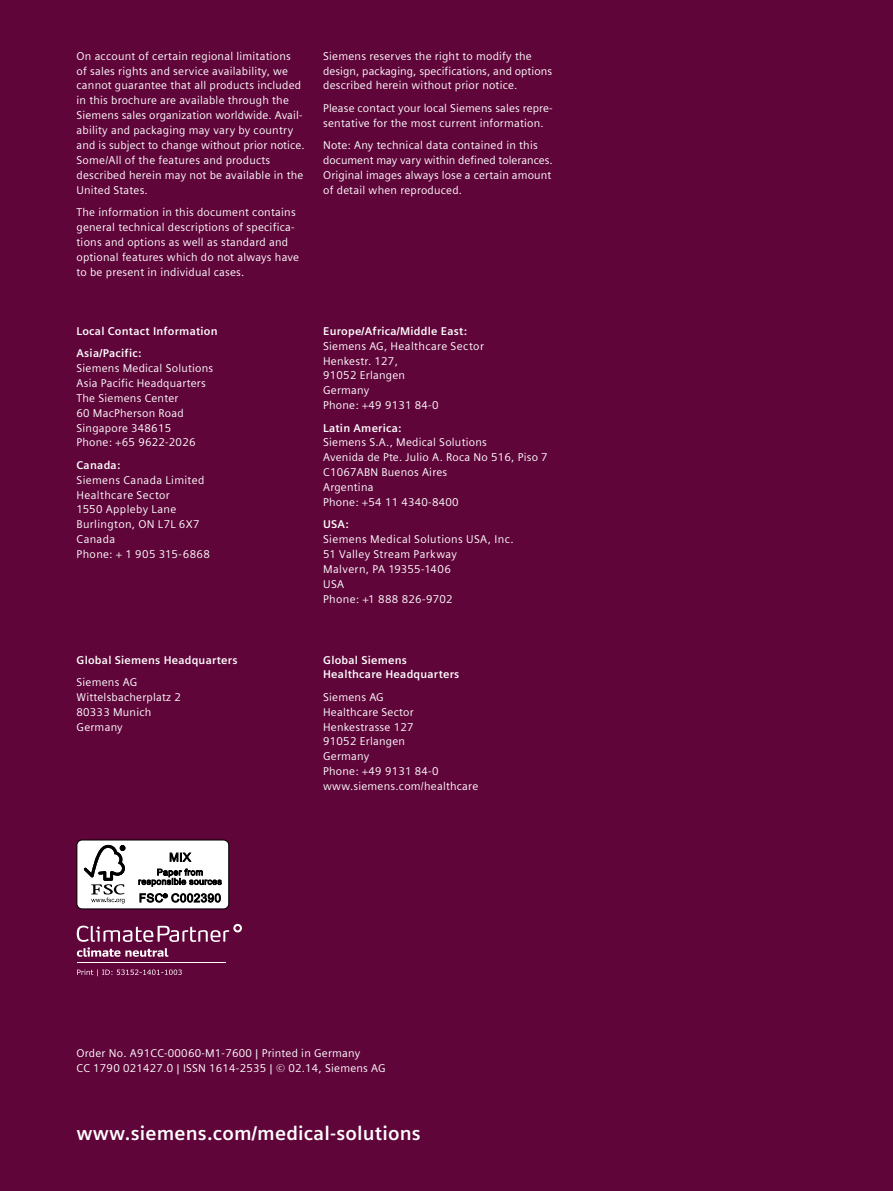
<style>
.page{position:relative;width:893px;height:1191px;background:#60053a}
.page>*{position:absolute;margin:0;border:0;box-sizing:border-box;transform-origin:0 0}
.t1{font:700 19.5px "Siemens Sans";letter-spacing:.01em;color:#fff}
.t2{font:11.25px/14.9px "Siemens Sans";letter-spacing:.02em;color:#fff}
.t3{font:700 11.25px/22.4px "Siemens Sans";letter-spacing:.02em;color:#fff}
</style>
<div class="page">
<div style="left:77px;top:840px;width:152px;height:69px;background:#fff;border-radius:5px"></div>
<div style="left:76px;top:839px;width:153px;height:70px;border:1px solid #000;border-radius:5px"></div>
<svg style="left:84px;top:845px;width:41px;height:58px"></svg>
<svg style="left:170px;top:852px;width:21px;height:10px"></svg>
<svg style="left:138px;top:868px;width:84px;height:18px"></svg>
<svg style="left:139px;top:893px;width:82px;height:9px"></svg>
<hr style="left:77px;top:962px;width:148px;height:1px;background:#fff">
<svg style="left:77px;top:924px;width:165px;height:32px"></svg>
<svg style="left:77px;top:969px;width:105px;height:7px"></svg>
<p class="t2" style="left:77px;top:48px;width:230px">On account of certain regional limitations<br>of sales rights and service availability, we cannot guarantee that all products included in this brochure are available through the Siemens sales organization worldwide. Avail&shy;ability and packaging may vary by country and is subject to change without prior notice.<br>Some/All of the features and products described herein may not be available in the United States.</p>
<p class="t2" style="left:77px;top:205px;width:224px">The information in this document contains general technical descriptions of specifica&shy;tions and options as well as standard and optional features which do not always have to be present in individual cases.</p>
<p class="t3" style="left:77px;top:320px;width:143px">Local Contact Information<br>Asia/Pacific:</p>
<p class="t2" style="left:77px;top:361px;width:138px">Siemens Medical Solutions<br>Asia Pacific Headquarters<br>The Siemens Center<br>60 MacPherson Road<br>Singapore 348615<br>Phone: +65 9622-2026</p>
<p class="t3" style="left:77px;top:454px;width:45px">Canada:</p>
<p class="t2" style="left:77px;top:472px;width:135px">Siemens Canada Limited<br>Healthcare Sector<br>1550 Appleby Lane<br>Burlington, ON L7L 6X7<br>Canada<br>Phone: + 1 905 315-6868</p>
<p class="t2" style="left:323px;top:48px;width:230px">Siemens reserves the right to modify the design, packaging, specifications, and options described herein without prior notice.</p>
<p class="t2" style="left:323px;top:100px;width:231px">Please contact your local Siemens sales repre&shy;sentative for the most current information.</p>
<p class="t2" style="left:323px;top:138px;width:231px">Note: Any technical data contained in this document may vary within defined tolerances.<br>Original images always lose a certain amount of detail when reproduced.</p>
<p class="t3" style="left:323px;top:320px;width:145px">Europe/Africa/Middle East:</p>
<p class="t2" style="left:323px;top:338px;width:162px">Siemens AG, Healthcare Sector<br>Henkestr. 127,<br>91052 Erlangen<br>Germany<br>Phone: +49 9131 84-0</p>
<p class="t3" style="left:323px;top:416px;width:80px">Latin America:</p>
<p class="t2" style="left:323px;top:435px;width:226px">Siemens S.A., Medical Solutions<br>Avenida de Pte. Julio A. Roca No 516, Piso 7<br>C1067ABN Buenos Aires<br>Argentina<br>Phone: +54 11 4340-8400</p>
<p class="t3" style="left:323px;top:513px;width:27px">USA:</p>
<p class="t2" style="left:323px;top:532px;width:192px">Siemens Medical Solutions USA, Inc.<br>51 Valley Stream Parkway<br>Malvern, PA 19355-1406<br>USA<br>Phone: +1 888 826-9702</p>
<p class="t3" style="left:77px;top:648px;width:163px">Global Siemens Headquarters</p>
<p class="t2" style="left:77px;top:674px;width:106px">Siemens AG<br>Wittelsbacherplatz 2<br>80333 Munich<br>Germany</p>
<p class="t3" style="left:323px;top:652px;width:138px;line-height:14.9px">Global Siemens<br>Healthcare Headquarters</p>
<p class="t2" style="left:323px;top:689px;width:157px">Siemens AG<br>Healthcare Sector<br>Henkestrasse 127<br>91052 Erlangen<br>Germany<br>Phone: +49 9131 84-0 www.siemens.com/healthcare</p>
<p class="t2" style="left:77px;top:1045px;width:311px">Order No. A91CC-00060-M1-7600 | Printed in Germany<br>CC 1790 021427.0 | ISSN 1614-2535 | © 02.14, Siemens AG</p>
<h1 class="t1" style="left:77px;top:1122px;width:346px">www.siemens.com/medical-solutions</h1>
</div>
